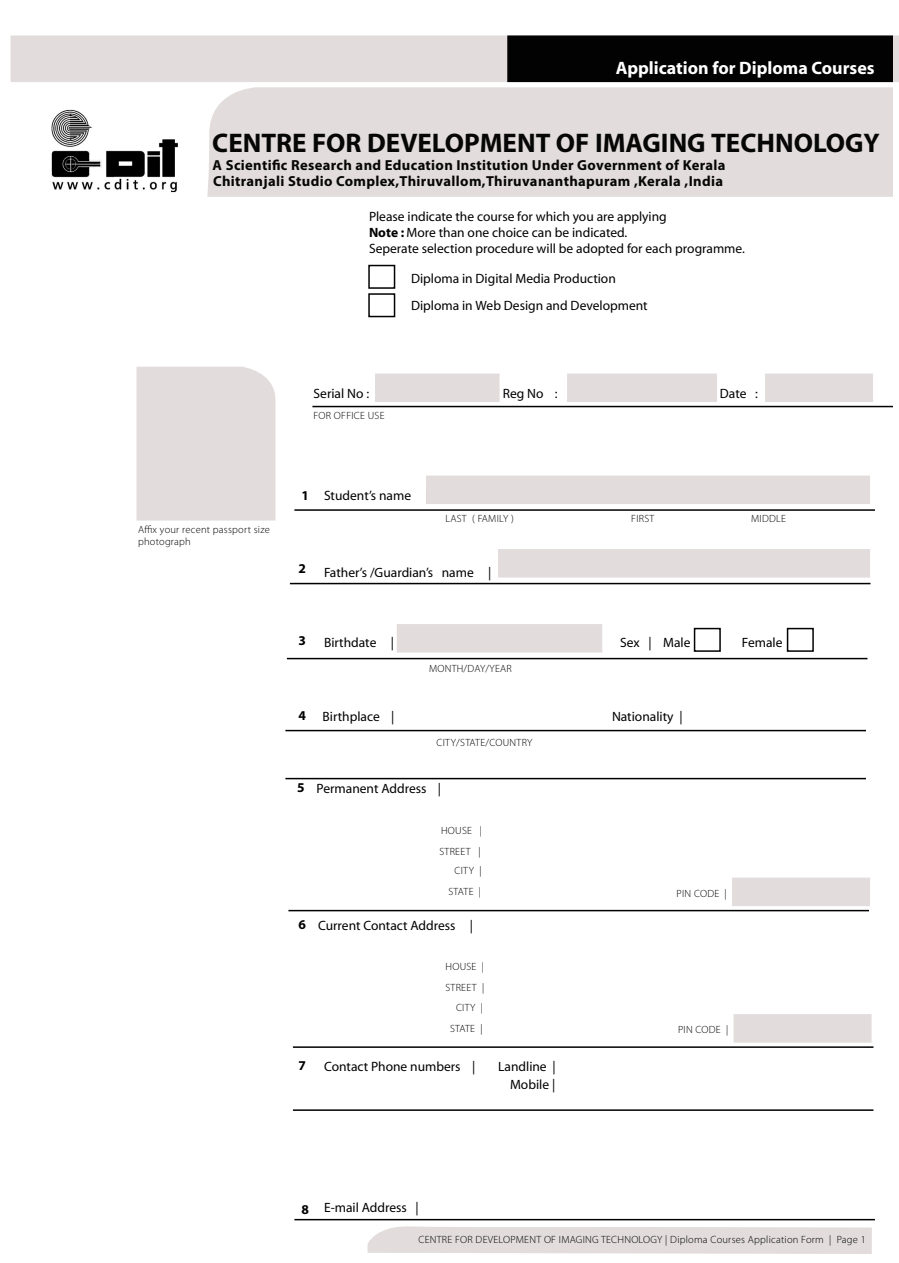
<style>
.page{position:relative;width:899px;height:1263px;background:#fff}
.page>*{position:absolute;margin:0;border:0;box-sizing:border-box;transform-origin:0 0}
.t1{font:700 27px "Myriad";color:#070606}
.t2{font:700 18px "Myriad";color:#fff}
.t3{font:700 14.55px/16.2px "Myriad Pro";letter-spacing:.025em;color:#070606}
.t4{font:13.5px/16.2px "Myriad";color:#000}
.t5{font:700 13.5px "Myriad Pro";color:#000}
.t6{font:300 10.5px/12.6px "Myriad Pro";letter-spacing:.025em;color:#000}
.s1{font-weight:700}
</style>
<div class="page">
<div style="left:11px;top:35px;width:888px;height:47px;background:#e2dcdc"></div>
<div style="left:507px;top:35px;width:386px;height:47px;background:#020202"></div>
<div style="left:207px;top:87px;width:686px;height:110px;background:#e2dcdc"></div>
<div style="left:368px;top:265px;width:27px;height:24px;border:2px solid #020202"></div>
<div style="left:368px;top:293px;width:27px;height:24px;border:2px solid #020202"></div>
<div style="left:136px;top:367px;width:139px;height:154px;background:#e2dcdc"></div>
<svg style="left:294px;top:509px;width:581px;height:2px"></svg>
<svg style="left:312px;top:405px;width:581px;height:3px;background:#7f7f7f"></svg>
<svg style="left:289px;top:582px;width:582px;height:3px;background:#7f7f7f"></svg>
<svg style="left:286px;top:657px;width:582px;height:3px;background:#7f7f7f"></svg>
<svg style="left:285px;top:729px;width:581px;height:3px;background:#7f7f7f"></svg>
<svg style="left:285px;top:777px;width:581px;height:3px;background:#7f7f7f"></svg>
<svg style="left:288px;top:909px;width:581px;height:3px;background:#7f7f7f"></svg>
<svg style="left:292px;top:1046px;width:582px;height:2px"></svg>
<svg style="left:292px;top:1109px;width:582px;height:2px"></svg>
<div style="left:426px;top:476px;width:444px;height:28px;background:#e2dcdc"></div>
<div style="left:498px;top:549px;width:372px;height:29px;background:#e2dcdc"></div>
<div style="left:397px;top:624px;width:205px;height:29px;background:#e2dcdc"></div>
<div style="left:375px;top:374px;width:125px;height:28px;background:#e2dcdc"></div>
<div style="left:567px;top:374px;width:150px;height:28px;background:#e2dcdc"></div>
<div style="left:765px;top:374px;width:108px;height:28px;background:#e2dcdc"></div>
<div style="left:732px;top:878px;width:138px;height:28px;background:#e2dcdc"></div>
<div style="left:734px;top:1014px;width:138px;height:29px;background:#e2dcdc"></div>
<div style="left:694px;top:628px;width:27px;height:24px;border:2px solid #020202"></div>
<div style="left:787px;top:628px;width:27px;height:24px;border:2px solid #020202"></div>
<svg style="left:294px;top:1218px;width:581px;height:36px"></svg>
<img style="left:51px;top:109px;width:127px;height:84px">
<p class="t2" style="left:616px;top:59px;width:260px">Application for Diploma Courses</p>
<p class="t1" style="left:212px;top:129px;width:669px">CENTRE FOR DEVELOPMENT OF IMAGING TECHNOLOGY</p>
<p class="t3" style="left:213px;top:157px;width:514px">A Scientific Research and Education Institution Under Government of Kerala<br>Chitranjali Studio Complex,Thiruvallom,Thiruvananthapuram ,Kerala ,India</p>
<p class="t4" style="left:369px;top:209px;width:299px">Please indicate the course for which you are applying</p>
<p class="t4" style="left:369px;top:225px;width:377px"><span class="s1">Note :</span> More than one choice can be indicated.<br>Seperate selection procedure will be adopted for each programme.</p>
<p class="t4" style="left:411px;top:271px;width:206px">Diploma in Digital Media Production</p>
<p class="t4" style="left:411px;top:298px;width:238px">Diploma in Web Design and Development</p>
<p class="t4" style="left:314px;top:385px;width:57px">Serial No :</p>
<p class="t4" style="left:503px;top:385px;width:56px">Reg No :</p>
<p class="t4" style="left:720px;top:385px;width:39px">Date :</p>
<p class="t6" style="left:314px;top:409px;width:73px">FOR OFFICE USE</p>
<p class="t6" style="left:138px;top:523px;width:133px">Affix your recent passport size photograph</p>
<p class="t5" style="left:302px;top:487px;width:9px">1</p>
<p class="t5" style="left:298px;top:561px;width:9px">2</p>
<p class="t4" style="left:324px;top:488px;width:106px">Student’s name |</p>
<p class="t6" style="left:446px;top:512px;width:70px">LAST ( FAMILY )</p>
<p class="t6" style="left:631px;top:512px;width:25px">FIRST</p>
<p class="t6" style="left:751px;top:512px;width:36px">MIDDLE</p>
<p class="t4" style="left:324px;top:565px;width:169px">Father’s /Guardian’s name |</p>
<p class="t5" style="left:298px;top:633px;width:9px">3</p>
<p class="t4" style="left:324px;top:635px;width:71px">Birthdate |</p>
<p class="t4" style="left:620px;top:635px;width:33px">Sex |</p>
<p class="t6" style="left:429px;top:662px;width:84px">MONTH/DAY/YEAR</p>
<p class="t4" style="left:663px;top:634px;width:29px">Male</p>
<p class="t4" style="left:742px;top:634px;width:42px">Female</p>
<p class="t5" style="left:298px;top:708px;width:9px">4</p>
<p class="t4" style="left:322px;top:709px;width:73px">Birthplace |</p>
<p class="t4" style="left:612px;top:709px;width:72px">Nationality |</p>
<p class="t6" style="left:437px;top:736px;width:97px">CITY/STATE/COUNTRY</p>
<p class="t5" style="left:297px;top:780px;width:9px">5</p>
<p class="t4" style="left:316px;top:781px;width:126px">Permanent Address |</p>
<p class="t6" style="left:441px;top:824px;width:43px">HOUSE |</p>
<p class="t6" style="left:440px;top:845px;width:43px">STREET |</p>
<p class="t6" style="left:454px;top:865px;width:29px">CITY |</p>
<p class="t6" style="left:448px;top:886px;width:34px">STATE |</p>
<p class="t6" style="left:676px;top:887px;width:52px">PIN CODE |</p>
<p class="t5" style="left:298px;top:916px;width:9px">6</p>
<p class="t4" style="left:318px;top:918px;width:157px">Current Contact Address |</p>
<p class="t6" style="left:445px;top:961px;width:40px">HOUSE |</p>
<p class="t6" style="left:445px;top:982px;width:40px">STREET |</p>
<p class="t6" style="left:456px;top:1001px;width:29px">CITY |</p>
<p class="t6" style="left:450px;top:1022px;width:34px">STATE |</p>
<p class="t6" style="left:678px;top:1024px;width:52px">PIN CODE |</p>
<p class="t5" style="left:298px;top:1057px;width:9px">7</p>
<p class="t4" style="left:324px;top:1059px;width:153px">Contact Phone numbers |</p>
<p class="t4" style="left:498px;top:1059px;width:59px">Landline |</p>
<p class="t4" style="left:510px;top:1077px;width:47px">Mobile |</p>
<p class="t5" style="left:302px;top:1201px;width:9px">8</p>
<p class="t4" style="left:324px;top:1200px;width:96px">E-mail Address |</p>
<p class="t6" style="left:418px;top:1234px;width:449px">CENTRE FOR DEVELOPMENT OF IMAGING TECHNOLOGY | Diploma Courses Application Form | Page 1</p>
</div>
